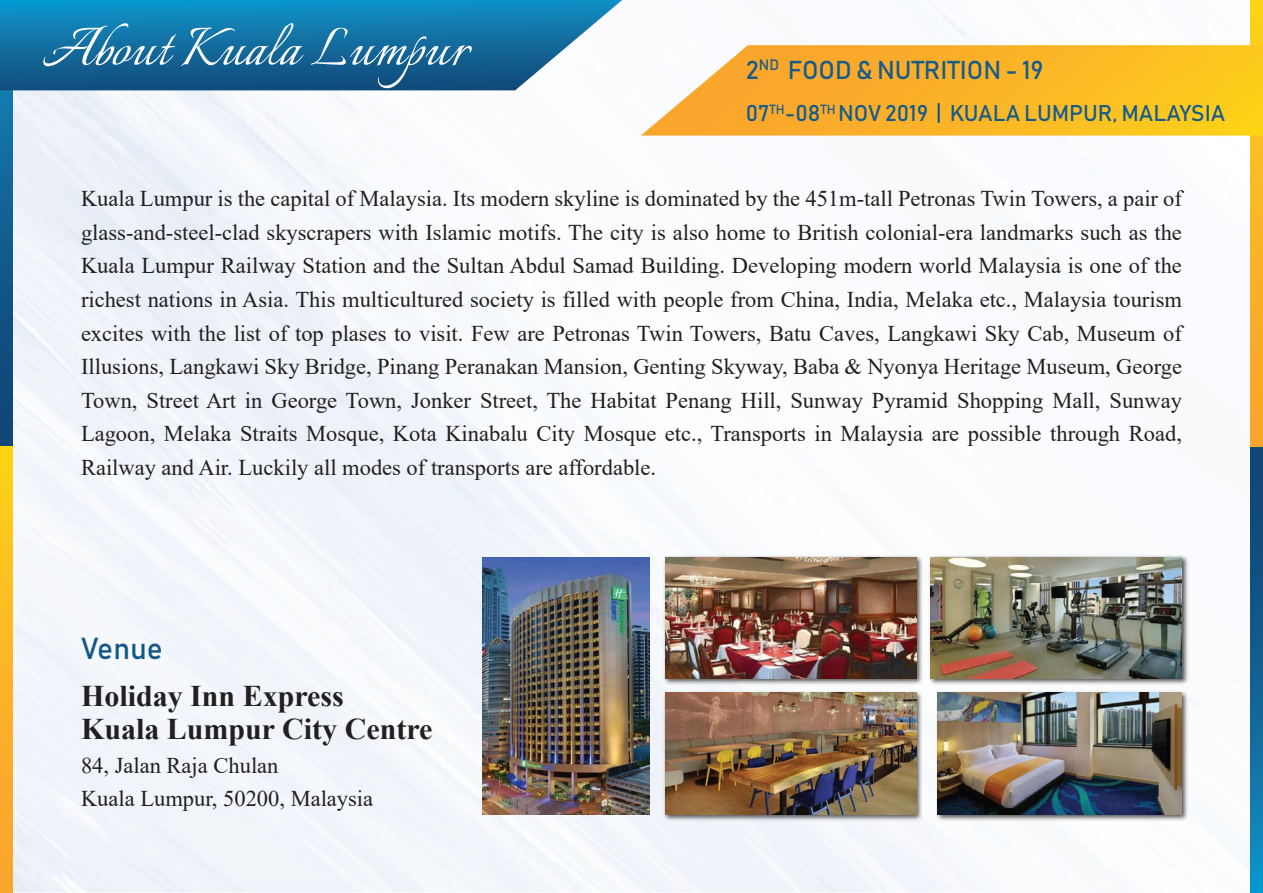
<style>
.page{position:relative;width:1263px;height:893px;background:#fff}
.page>*{position:absolute;margin:0;border:0;box-sizing:border-box;transform-origin:0 0}
.t1{font:67.5px "Italianno";color:#fff}
.t2{font:700 30px/33.6px "Times New Roman";color:#231f20}
.t3{font:30px "Bahnschrift";color:#135789}
.t4{font:25.5px "Bahnschrift";color:#155b8b}
.t5{font:22.5px/33.6px "Times New Roman";color:#231f20;text-align:justify}
.t6{font:22.5px "Bahnschrift";color:#155b8b}
</style>
<div class="page">
<img style="left:13px;top:13px;width:1237px;height:880px">
<svg style="left:0;top:90px;width:13px;height:356px;background:#115b8c"></svg>
<svg style="left:0;top:446px;width:13px;height:447px;background:#fbb824"></svg>
<svg style="left:1250px;top:446px;width:13px;height:447px;background:#116496"></svg>
<svg style="left:1250px;top:0;width:13px;height:446px;background:#fbb426"></svg>
<svg style="left:0;top:0;width:622px;height:90px;background:#247ba9"></svg>
<svg style="left:641px;top:45px;width:622px;height:91px;background:#fbbc3a"></svg>
<img style="left:629px;top:527px;width:252px;height:144px">
<img style="left:665px;top:557px;width:216px;height:114px">
<img style="left:881px;top:517px;width:315px;height:215px">
<img style="left:931px;top:557px;width:251px;height:104px">
<img style="left:649px;top:671px;width:321px;height:167px">
<img style="left:665px;top:693px;width:251px;height:121px">
<img style="left:926px;top:661px;width:265px;height:176px">
<img style="left:938px;top:693px;width:244px;height:121px">
<img style="left:483px;top:557px;width:166px;height:257px">
<h1 class="t1" style="left:42px;top:11px;width:428px">About Kuala Lumpur</h1>
<p class="t4" style="left:746px;top:53px;width:299px">2<sup>ND</sup> FOOD &amp; NUTRITION - 19</p>
<p class="t6" style="left:746px;top:99px;width:481px">07<sup>TH</sup>-08<sup>TH</sup> NOV 2019 | KUALA LUMPUR, MALAYSIA</p>
<p class="t5" style="left:81px;top:181px;width:1102px">Kuala Lumpur is the capital of Malaysia. Its modern skyline is dominated by the 451m-tall Petronas Twin Towers, a pair of glass-and-steel-clad skyscrapers with Islamic motifs. The city is also home to British colonial-era landmarks such as the Kuala Lumpur Railway Station and the Sultan Abdul Samad Building. Developing modern world Malaysia is one of the richest nations in Asia. This multicultured society is filled with people from China, India, Melaka etc., Malaysia tourism excites with the list of top plases to visit. Few are Petronas Twin Towers, Batu Caves, Langkawi Sky Cab, Museum of Illusions, Langkawi Sky Bridge, Pinang Peranakan Mansion, Genting Skyway, Baba &amp; Nyonya Heritage Museum, George Town, Street Art in George Town, Jonker Street, The Habitat Penang Hill, Sunway Pyramid Shopping Mall, Sunway Lagoon, Melaka Straits Mosque, Kota Kinabalu City Mosque etc., Transports in Malaysia are possible through Road, Railway and Air. Luckily all modes of transports are affordable.</p>
<h2 class="t3" style="left:81px;top:629px;width:83px">Venue</h2>
<h2 class="t2" style="left:81px;top:678px;width:353px">Holiday Inn Express<br>Kuala Lumpur City Centre</h2>
<p class="t5" style="left:81px;top:748px;width:294px">84, Jalan Raja Chulan<br>Kuala Lumpur, 50200, Malaysia</p>
</div>
